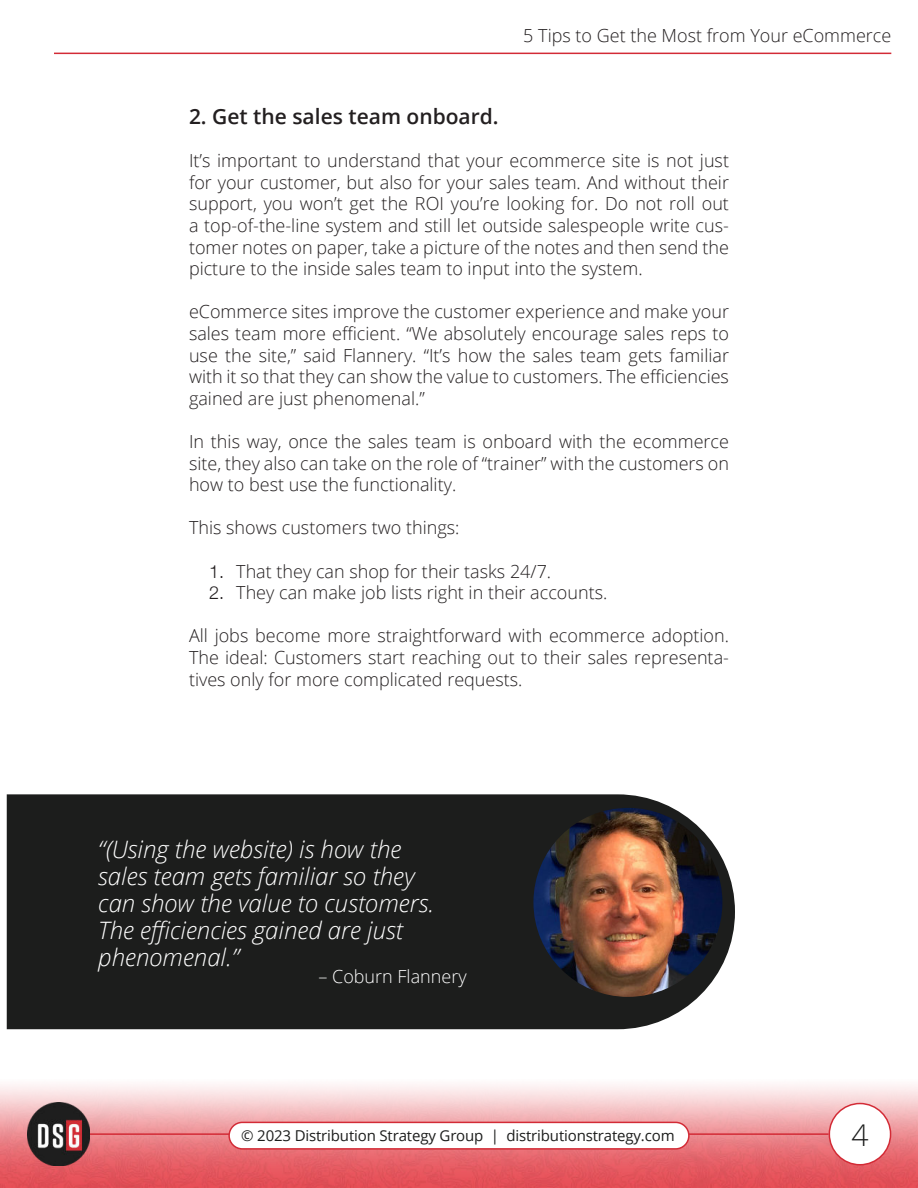
<style>
.page{position:relative;width:918px;height:1188px;background:#fff}
.page>*{position:absolute;margin:0;border:0;box-sizing:border-box;transform-origin:0 0}
.t1{font:300 30px "Open Sans";color:#1c1d1c}
.t2{font:italic 300 24px/27px "Open Sans";color:#fff}
.t3{font:600 21px "Open Sans";color:#231f20}
.t4{font:300 18px/21.6px "Open Sans";color:#231f20;text-align:justify}
.t5{font:300 18px "Open Sans";color:#fff}
.t6{font:15px "Open Sans";letter-spacing:-.01em;color:#1c1d1c}
.s1{font-family:"Helvetica Neue"}
</style>
<div class="page">
<img style="left:0;top:1085px;width:918px;height:102px">
<div style="left:829px;top:1104px;width:62px;height:61px;background:#fff;border-radius:50%"></div>
<div style="left:829px;top:1103px;width:62px;height:62px;border:2px solid #d32b36;border-radius:50%"></div>
<hr style="left:54px;top:53px;width:837px;height:1px;background:#d32b36">
<hr style="left:90px;top:1133px;width:739px;height:2px;background:#d32b36">
<img style="left:27px;top:1103px;width:63px;height:63px">
<div style="left:229px;top:1122px;width:460px;height:27px;background:#fff;border-radius:13px"></div>
<div style="left:228px;top:1122px;width:462px;height:28px;border:2px solid #d32b36;border-radius:13px"></div>
<div style="left:7px;top:794px;width:728px;height:235px;background:#1c1d1c"></div>
<img style="left:533px;top:808px;width:189px;height:189px;border-radius:94px">
<p class="t4" style="left:523px;top:27px;width:370px">5 Tips to Get the Most from Your eCommerce</p>
<p class="t3" style="left:189px;top:108px;width:311px">2. Get the sales team onboard.</p>
<p class="t4" style="left:189px;top:152px;width:542px">It’s important to understand that your ecommerce site is not just for your customer, but also for your sales team. And without their support, you won’t get the ROI you’re looking for. Do not roll out a top-of-the-line system and still let outside salespeople write cus&shy;tomer notes on paper, take a picture of the notes and then send the picture to the inside sales team to input into the system.</p>
<p class="t4" style="left:189px;top:303px;width:542px">eCommerce sites improve the customer experience and make your sales team more efficient. “We absolutely encourage sales reps to use the site,” said Flannery. “It’s how the sales team gets familiar with it so that they can show the value to customers. The efficiencies gained are just phenomenal.”</p>
<p class="t4" style="left:189px;top:433px;width:542px">In this way, once the sales team is onboard with the ecommerce site, they also can take on the role of “trainer” with the customers on how to best use the functionality.</p>
<p class="t4" style="left:189px;top:519px;width:272px">This shows customers two things:</p>
<p class="t4" style="left:209px;top:562px;width:344px"><span class="s1">1.</span> That they can shop for their tasks 24/7.</p>
<p class="t4" style="left:209px;top:584px;width:400px"><span class="s1">2.</span> They can make job lists right in their accounts.</p>
<p class="t4" style="left:189px;top:627px;width:542px">All jobs become more straightforward with ecommerce adoption.<br>The ideal: Customers start reaching out to their sales representa&shy;tives only for more complicated requests.</p>
<h2 class="t2" style="left:98px;top:838px;width:337px">“(Using the website) is how the sales team gets familiar so they can show the value to customers.<br>The efficiencies gained are just phenomenal.”</h2>
<p class="t5" style="left:319px;top:970px;width:150px">– Coburn Flannery</p>
<p class="t6" style="left:241px;top:1130px;width:435px">© 2023 Distribution Strategy Group | distributionstrategy.com</p>
<h1 class="t1" style="left:851px;top:1123px;width:19px">4</h1>
</div>
